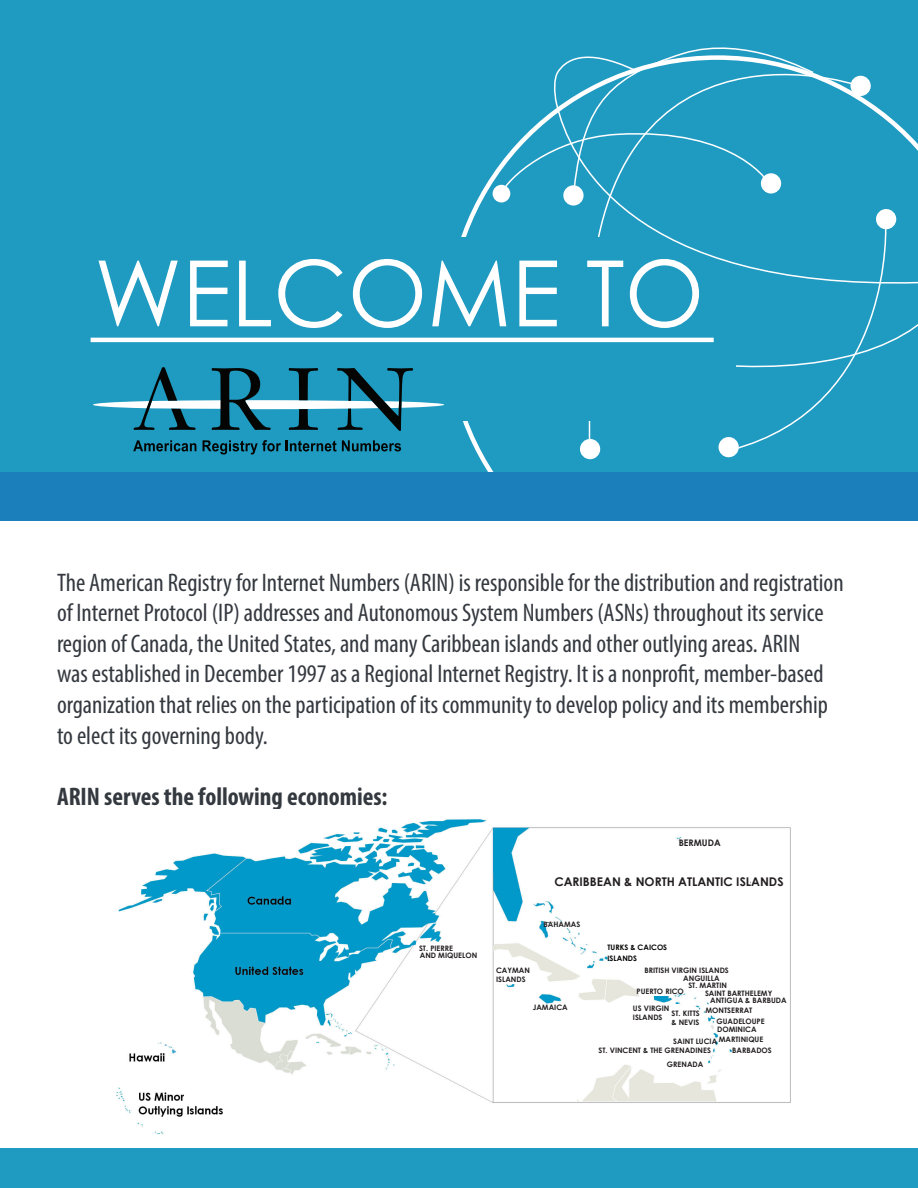
<style>
.page{position:relative;width:918px;height:1188px;background:#1f9ac1}
.page>*{position:absolute;margin:0;border:0;box-sizing:border-box;transform-origin:0 0}
.t1{font:91.5px "Century Gothic";color:#fff}
.t2{font:condensed 25.5px/30.6px "Myriad Pro";color:#34393f}
.t3{font:700 condensed 25.5px "Myriad Pro";color:#34393f}
.t4{font:700 12px "Century Gothic";color:#231f20}
.t5{font:700 9px "Century Gothic";color:#231f20}
.t6{font:700 7.5px "Century Gothic";color:#231f20}
.t7{font:700 7.5px "Century Gothic";color:#040503}
</style>
<div class="page">
<div style="left:0;top:482px;width:918px;height:666px;background:#fff"></div>
<svg style="left:461px;top:111px;width:277px;height:361px"></svg>
<div style="left:292px;top:238px;width:412px;height:183px;background:#1f9ac1"></div>
<div style="left:0;top:472px;width:918px;height:49px;background:#1a7fba"></div>
<svg style="left:552px;top:47px;width:366px;height:203px"></svg>
<svg style="left:693px;top:220px;width:225px;height:232px"></svg>
<div style="left:719px;top:437px;width:20px;height:20px;background:#fff;border-radius:50%"></div>
<div style="left:876px;top:209px;width:20px;height:20px;background:#fff;border-radius:50%"></div>
<svg style="left:133px;top:440px;width:63px;height:11px"></svg>
<svg style="left:203px;top:440px;width:198px;height:14px"></svg>
<svg style="left:93px;top:367px;width:351px;height:64px"></svg>
<hr style="left:91px;top:338px;width:623px;height:4px;background:#fff">
<img style="left:116px;top:819px;width:675px;height:316px">
<div style="left:580px;top:876px;width:170px;height:24px;background:#fff"></div>
<div style="left:608px;top:935px;width:60px;height:25px;background:#fff"></div>
<div style="left:644px;top:964px;width:112px;height:26px;background:#fff"></div>
<div style="left:641px;top:965px;width:29px;height:30px;background:#fff"></div>
<div style="left:698px;top:988px;width:85px;height:12px;background:#fff"></div>
<div style="left:722px;top:977px;width:62px;height:66px;background:#fff"></div>
<div style="left:531px;top:1005px;width:46px;height:9px;background:#fff"></div>
<div style="left:630px;top:1006px;width:42px;height:15px;background:#fff"></div>
<div style="left:662px;top:1056px;width:43px;height:14px;background:#fff"></div>
<div style="left:733px;top:1046px;width:38px;height:10px;background:#fff"></div>
<div style="left:710px;top:995px;width:16px;height:19px;background:#fff"></div>
<svg style="left:600px;top:1007px;width:135px;height:53px"></svg>
<div style="left:706px;top:1007px;width:8px;height:7px;background:#fff"></div>
<div style="left:496px;top:967px;width:32px;height:16px;background:#fff"></div>
<div style="left:417px;top:943px;width:67px;height:16px;background:#fff"></div>
<svg style="left:674px;top:839px;width:48px;height:9px"></svg>
<div style="left:562px;top:921px;width:21px;height:6px;background:#fff"></div>
<svg style="left:546px;top:922px;width:17px;height:6px"></svg>
<p class="t1" style="left:94px;top:229px;width:612px">WELCOME TO</p>
<p class="t2" style="left:57px;top:567px;width:788px">The American Registry for Internet Numbers (ARIN) is responsible for the distribution and registration of Internet Protocol (IP) addresses and Autonomous System Numbers (ASNs) throughout its service region of Canada, the United States, and many Caribbean islands and other outlying areas. ARIN</p>
<p class="t2" style="left:57px;top:658px;width:773px">was established in December 1997 as a Regional Internet Registry. It is a nonprofit, member-based organization that relies on the participation of its community to develop policy and its membership</p>
<p class="t2" style="left:57px;top:720px;width:212px">to elect its governing body.</p>
<p class="t3" style="left:57px;top:780px;width:332px">ARIN serves the following economies:</p>
<p class="t5" style="left:679px;top:836px;width:43px">BERMUDA</p>
<p class="t4" style="left:554px;top:872px;width:231px">CARIBBEAN &amp; NORTH ATLANTIC ISLANDS</p>
<p class="t6" style="left:419px;top:942px;width:36px">ST. PIERRE</p>
<p class="t6" style="left:420px;top:950px;width:59px">AND MIQUELON</p>
<p class="t6" style="left:544px;top:918px;width:38px">BAHAMAS</p>
<p class="t6" style="left:496px;top:965px;width:35px">CAYMAN</p>
<p class="t6" style="left:496px;top:974px;width:31px">ISLANDS</p>
<p class="t6" style="left:533px;top:1001px;width:36px">JAMAICA</p>
<p class="t7" style="left:608px;top:942px;width:61px">TURKS &amp; CAICOS</p>
<p class="t7" style="left:608px;top:952px;width:31px">ISLANDS</p>
<p class="t6" style="left:644px;top:964px;width:86px">BRITISH VIRGIN ISLANDS</p>
<p class="t6" style="left:637px;top:985px;width:49px">PUERTO RICO</p>
<p class="t6" style="left:633px;top:1002px;width:38px">US VIRGIN</p>
<p class="t6" style="left:633px;top:1011px;width:31px">ISLANDS</p>
<p class="t6" style="left:683px;top:972px;width:38px">ANGUILLA</p>
<p class="t6" style="left:688px;top:980px;width:40px">ST. MARTIN</p>
<p class="t6" style="left:705px;top:987px;width:69px">SAINT BARTHELEMY</p>
<p class="t6" style="left:710px;top:995px;width:78px">ANTIGUA &amp; BARBUDA</p>
<p class="t6" style="left:706px;top:1005px;width:48px">MONTSERRAT</p>
<p class="t6" style="left:673px;top:1035px;width:45px">SAINT LUCIA</p>
<p class="t6" style="left:667px;top:1059px;width:38px">GRENADA</p>
<p class="t6" style="left:672px;top:1007px;width:30px">ST. KITTS</p>
<p class="t6" style="left:672px;top:1016px;width:29px">&amp; NEVIS</p>
<p class="t6" style="left:716px;top:1015px;width:50px">GUADELOUPE</p>
<p class="t6" style="left:717px;top:1024px;width:41px">DOMINICA</p>
<p class="t6" style="left:719px;top:1034px;width:46px">MARTINIQUE</p>
<p class="t6" style="left:599px;top:1045px;width:114px">ST. VINCENT &amp; THE GRENADINES</p>
<p class="t6" style="left:732px;top:1045px;width:41px">BARBADOS</p>
</div>
